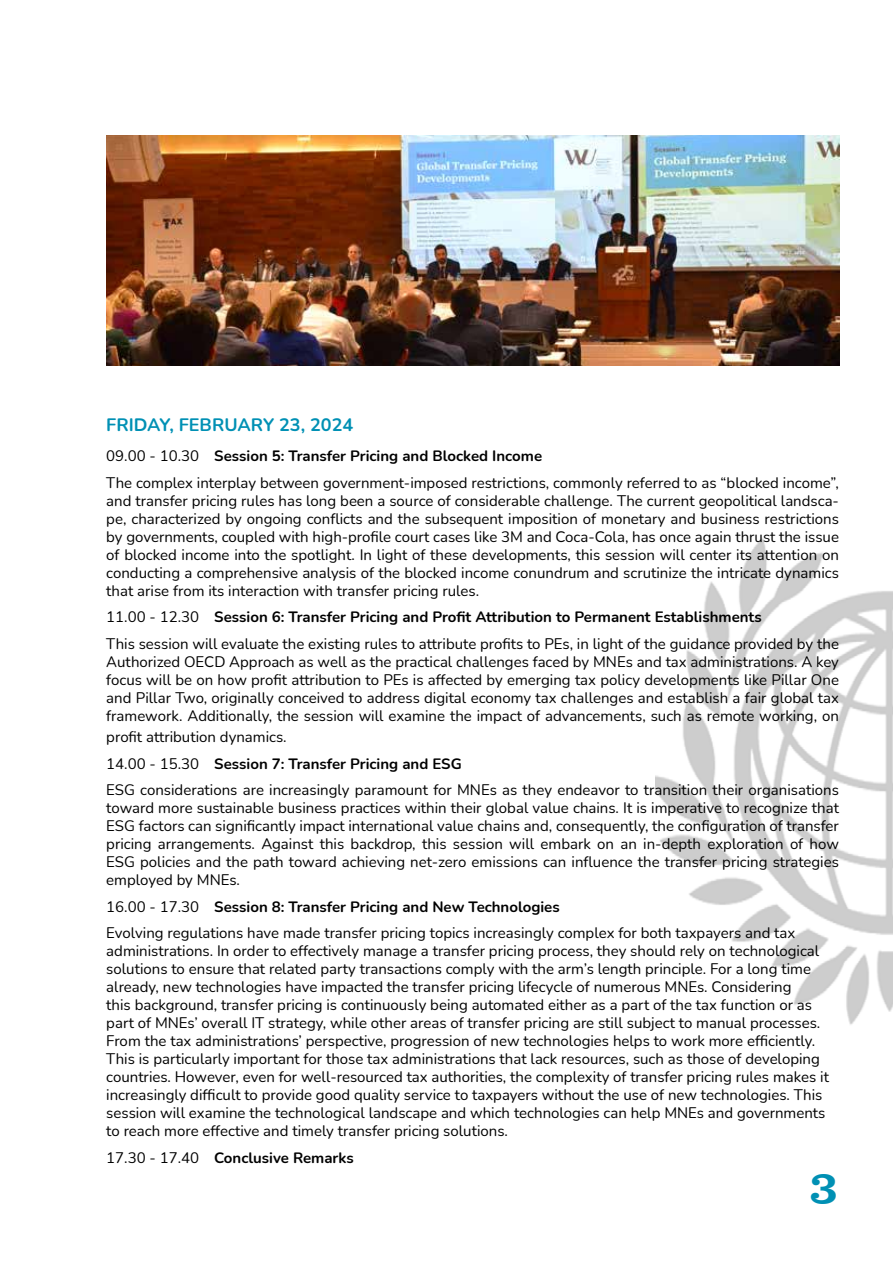
<style>
.page{position:relative;width:893px;height:1263px;background:#fff}
.page>*{position:absolute;margin:0;border:0;box-sizing:border-box;transform-origin:0 0}
.t1{font:48px "Clarendon BT";color:#0090b4}
.t2{font:700 18px "Nunito";color:#0090b4}
.t3{font:15px/18px "Nunito";color:#000}
.t4{font:700 15px "Nunito";color:#000}
.s1{font-weight:700}
.s2{font-weight:400}
</style>
<div class="page">
<img style="left:656px;top:538px;width:237px;height:487px">
<img style="left:106px;top:136px;width:734px;height:230px">
<p class="t2" style="left:106px;top:412px;width:248px">FRIDAY, FEBRUARY 23, 2024</p>
<p class="t3" style="left:106px;top:442px;width:734px;line-height:26.5px">09.00 - 10.30 <span class="s1">Session 5: Transfer Pricing and Blocked Income<br></span>The complex interplay between government-imposed restrictions, commonly referred to as “blocked income”,</p>
<p class="t3" style="left:106px;top:491px;width:734px;text-align:justify">and transfer pricing rules has long been a source of considerable challenge. The current geopolitical landsca&shy;pe, characterized by ongoing conflicts and the subsequent imposition of monetary and business restrictions by governments, coupled with high-profile court cases like 3M and Coca-Cola, has once again thrust the issue of blocked income into the spotlight. In light of these developments, this session will center its attention on conducting a comprehensive analysis of the blocked income conundrum and scrutinize the intricate dynamics that arise from its interaction with transfer pricing rules.</p>
<p class="t3" style="left:106px;top:603px;width:734px;line-height:26.5px">11.00 - 12.30 <span class="s1">Session 6: Transfer Pricing and Profit Attribution to Permanent Establishments<br></span>This session will evaluate the existing rules to attribute profits to PEs, in light of the guidance provided by the</p>
<p class="t3" style="left:106px;top:652px;width:734px;text-align:justify">Authorized OECD Approach as well as the practical challenges faced by MNEs and tax administrations. A key focus will be on how profit attribution to PEs is affected by emerging tax policy developments like Pillar One and Pillar Two, originally conceived to address digital economy tax challenges and establish a fair global tax framework. Additionally, the session will examine the impact of advancements, such as remote working, on</p>
<p class="t3" style="left:106px;top:723px;width:734px;line-height:26.5px">profit attribution dynamics.<br>14.00 - 15.30 <span class="s1">Session 7: Transfer Pricing and ESG<br></span>ESG considerations are increasingly paramount for MNEs as they endeavor to transition their organisations</p>
<p class="t3" style="left:106px;top:798px;width:734px;text-align:justify">toward more sustainable business practices within their global value chains. It is imperative to recognize that ESG factors can significantly impact international value chains and, consequently, the configuration of transfer pricing arrangements. Against this backdrop, this session will embark on an in-depth exploration of how ESG policies and the path toward achieving net-zero emissions can influence the transfer pricing strategies employed by MNEs.</p>
<p class="t3" style="left:106px;top:892px;width:690px;line-height:26.5px">16.00 - 17.30 <span class="s1">Session 8: Transfer Pricing and New Technologies<br></span>Evolving regulations have made transfer pricing topics increasingly complex for both taxpayers and tax</p>
<p class="t3" style="left:106px;top:941px;width:724px">administrations. In order to effectively manage a transfer pricing process, they should rely on technological solutions to ensure that related party transactions comply with the arm’s length principle. For a long time already, new technologies have impacted the transfer pricing lifecycle of numerous MNEs. Considering<br>this background, transfer pricing is continuously being automated either as a part of the tax function or as part of MNEs’ overall IT strategy, while other areas of transfer pricing are still subject to manual processes.<br>From the tax administrations’ perspective, progression of new technologies helps to work more efficiently.<br>This is particularly important for those tax administrations that lack resources, such as those of developing countries. However, even for well-resourced tax authorities, the complexity of transfer pricing rules makes it increasingly difficult to provide good quality service to taxpayers without the use of new technologies. This session will examine the technological landscape and which technologies can help MNEs and governments to reach more effective and timely transfer pricing solutions.</p>
<p class="t4" style="left:106px;top:1147px;width:249px"><span class="s2">17.30 - 17.40</span> Conclusive Remarks</p>
<h1 class="t1" style="left:809px;top:1158px;width:31px">3</h1>
</div>
